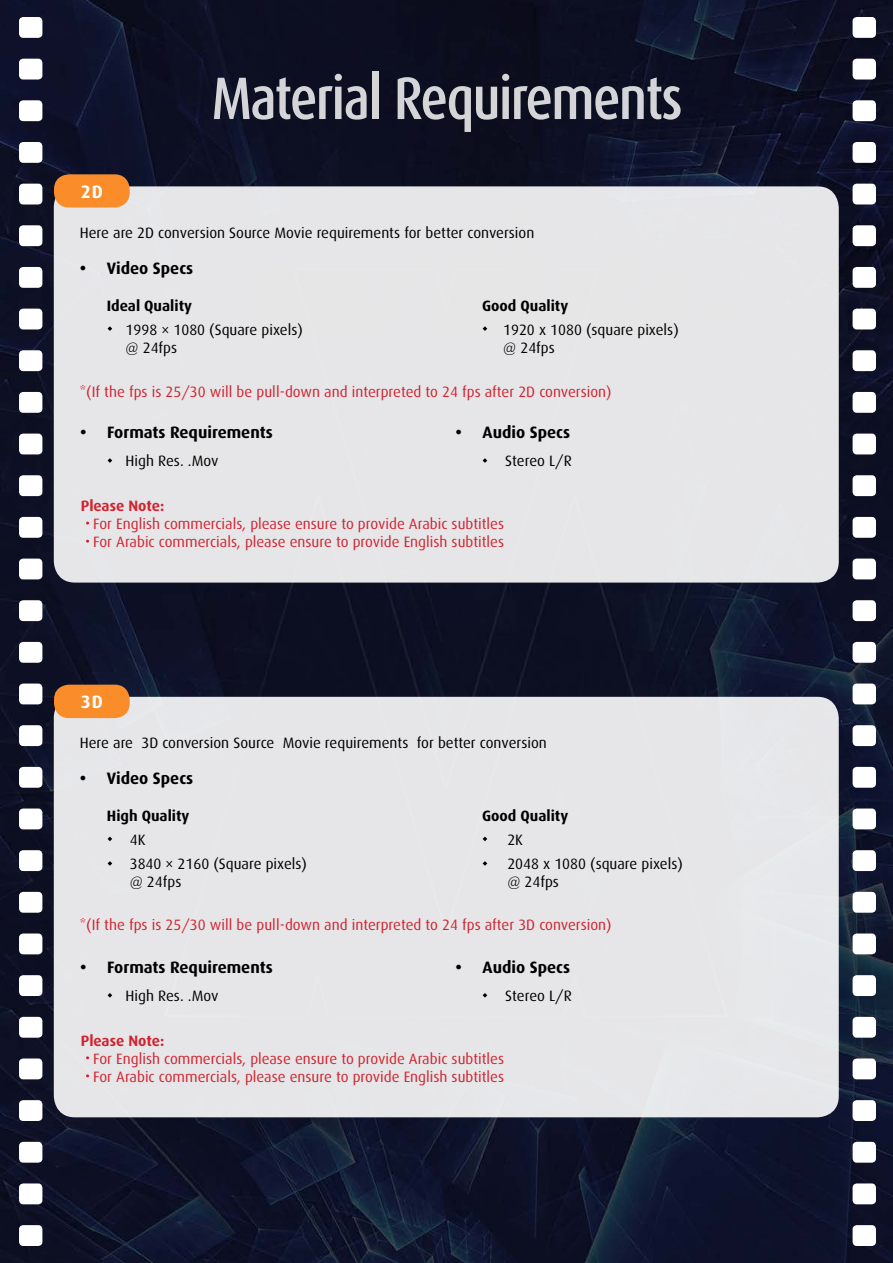
<style>
.page{position:relative;width:893px;height:1263px;background:#fff}
.page>*{position:absolute;margin:0;border:0;box-sizing:border-box;transform-origin:0 0}
.t1{font:500 60px "Dax Condensed";letter-spacing:-.03em;color:#fff}
.t2{font:700 18px "Dax";color:#fff}
.t3{font:700 16.5px "Dax";color:#000}
.t4{font:15px/18px "Dax";color:#d12431}
.t5{font:15px/18px "Dax";color:#000}
.t6{font:700 15px "Dax";color:#000}
.t7{font:700 15px "Dax";color:#d12431}
</style>
<div class="page">
<img style="left:0;top:0;width:893px;height:1263px">
<div style="left:19px;top:17px;width:23px;height:21px;background:#fff;border-radius:4px"></div>
<div style="left:19px;top:350px;width:23px;height:21px;background:#fff;border-radius:4px"></div>
<div style="left:19px;top:725px;width:23px;height:21px;background:#fff;border-radius:4px"></div>
<div style="left:19px;top:184px;width:23px;height:20px;background:#fff;border-radius:4px"></div>
<div style="left:19px;top:517px;width:23px;height:21px;background:#fff;border-radius:4px"></div>
<div style="left:19px;top:892px;width:23px;height:21px;background:#fff;border-radius:4px"></div>
<div style="left:19px;top:1100px;width:23px;height:21px;background:#fff;border-radius:4px"></div>
<div style="left:19px;top:100px;width:23px;height:21px;background:#fff;border-radius:4px"></div>
<div style="left:19px;top:434px;width:23px;height:20px;background:#fff;border-radius:4px"></div>
<div style="left:19px;top:808px;width:23px;height:21px;background:#fff;border-radius:4px"></div>
<div style="left:19px;top:267px;width:23px;height:21px;background:#fff;border-radius:4px"></div>
<div style="left:19px;top:642px;width:23px;height:21px;background:#fff;border-radius:4px"></div>
<div style="left:19px;top:600px;width:23px;height:21px;background:#fff;border-radius:4px"></div>
<div style="left:19px;top:975px;width:23px;height:21px;background:#fff;border-radius:4px"></div>
<div style="left:19px;top:1183px;width:23px;height:21px;background:#fff;border-radius:4px"></div>
<div style="left:19px;top:59px;width:23px;height:21px;background:#fff;border-radius:4px"></div>
<div style="left:19px;top:392px;width:23px;height:21px;background:#fff;border-radius:4px"></div>
<div style="left:19px;top:767px;width:23px;height:21px;background:#fff;border-radius:4px"></div>
<div style="left:19px;top:225px;width:23px;height:21px;background:#fff;border-radius:4px"></div>
<div style="left:19px;top:559px;width:23px;height:20px;background:#fff;border-radius:4px"></div>
<div style="left:19px;top:933px;width:23px;height:21px;background:#fff;border-radius:4px"></div>
<div style="left:19px;top:1142px;width:23px;height:21px;background:#fff;border-radius:4px"></div>
<div style="left:19px;top:142px;width:23px;height:21px;background:#fff;border-radius:4px"></div>
<div style="left:19px;top:475px;width:23px;height:21px;background:#fff;border-radius:4px"></div>
<div style="left:19px;top:850px;width:23px;height:21px;background:#fff;border-radius:4px"></div>
<div style="left:19px;top:1058px;width:23px;height:21px;background:#fff;border-radius:4px"></div>
<div style="left:19px;top:309px;width:23px;height:20px;background:#fff;border-radius:4px"></div>
<div style="left:19px;top:683px;width:23px;height:21px;background:#fff;border-radius:4px"></div>
<div style="left:19px;top:1017px;width:23px;height:21px;background:#fff;border-radius:4px"></div>
<div style="left:19px;top:1225px;width:23px;height:21px;background:#fff;border-radius:4px"></div>
<div style="left:853px;top:17px;width:23px;height:21px;background:#fff;border-radius:4px"></div>
<div style="left:853px;top:350px;width:23px;height:21px;background:#fff;border-radius:4px"></div>
<div style="left:853px;top:725px;width:23px;height:21px;background:#fff;border-radius:4px"></div>
<div style="left:853px;top:184px;width:23px;height:20px;background:#fff;border-radius:4px"></div>
<div style="left:853px;top:517px;width:23px;height:21px;background:#fff;border-radius:4px"></div>
<div style="left:853px;top:892px;width:23px;height:21px;background:#fff;border-radius:4px"></div>
<div style="left:853px;top:1100px;width:23px;height:21px;background:#fff;border-radius:4px"></div>
<div style="left:853px;top:100px;width:23px;height:21px;background:#fff;border-radius:4px"></div>
<div style="left:853px;top:434px;width:23px;height:20px;background:#fff;border-radius:4px"></div>
<div style="left:853px;top:808px;width:23px;height:21px;background:#fff;border-radius:4px"></div>
<div style="left:853px;top:267px;width:23px;height:21px;background:#fff;border-radius:4px"></div>
<div style="left:853px;top:642px;width:23px;height:21px;background:#fff;border-radius:4px"></div>
<div style="left:853px;top:600px;width:23px;height:21px;background:#fff;border-radius:4px"></div>
<div style="left:853px;top:975px;width:23px;height:21px;background:#fff;border-radius:4px"></div>
<div style="left:853px;top:1183px;width:23px;height:21px;background:#fff;border-radius:4px"></div>
<div style="left:853px;top:59px;width:23px;height:21px;background:#fff;border-radius:4px"></div>
<div style="left:853px;top:392px;width:23px;height:21px;background:#fff;border-radius:4px"></div>
<div style="left:853px;top:767px;width:23px;height:21px;background:#fff;border-radius:4px"></div>
<div style="left:853px;top:225px;width:23px;height:21px;background:#fff;border-radius:4px"></div>
<div style="left:853px;top:559px;width:23px;height:20px;background:#fff;border-radius:4px"></div>
<div style="left:853px;top:933px;width:23px;height:21px;background:#fff;border-radius:4px"></div>
<div style="left:853px;top:1142px;width:23px;height:21px;background:#fff;border-radius:4px"></div>
<div style="left:853px;top:142px;width:23px;height:21px;background:#fff;border-radius:4px"></div>
<div style="left:853px;top:475px;width:23px;height:21px;background:#fff;border-radius:4px"></div>
<div style="left:853px;top:850px;width:23px;height:21px;background:#fff;border-radius:4px"></div>
<div style="left:853px;top:1058px;width:23px;height:21px;background:#fff;border-radius:4px"></div>
<div style="left:853px;top:309px;width:23px;height:20px;background:#fff;border-radius:4px"></div>
<div style="left:853px;top:683px;width:23px;height:21px;background:#fff;border-radius:4px"></div>
<div style="left:853px;top:1017px;width:23px;height:21px;background:#fff;border-radius:4px"></div>
<div style="left:853px;top:1225px;width:23px;height:21px;background:#fff;border-radius:4px"></div>
<div style="left:54px;top:186px;width:785px;height:397px;background:#e6e6e8;border-radius:21px"></div>
<div style="left:54px;top:174px;width:76px;height:33px;background:#fa8d29;border-radius:15px"></div>
<svg style="left:108px;top:458px;width:4px;height:5px"></svg>
<svg style="left:108px;top:326px;width:4px;height:5px"></svg>
<svg style="left:483px;top:326px;width:4px;height:5px"></svg>
<svg style="left:483px;top:458px;width:4px;height:5px"></svg>
<div style="left:54px;top:697px;width:785px;height:420px;background:#e6e6e8;border-radius:21px"></div>
<div style="left:54px;top:685px;width:76px;height:33px;background:#fa8d29;border-radius:15px"></div>
<svg style="left:108px;top:993px;width:4px;height:4px"></svg>
<svg style="left:483px;top:993px;width:4px;height:4px"></svg>
<svg style="left:108px;top:837px;width:4px;height:4px"></svg>
<svg style="left:108px;top:861px;width:4px;height:5px"></svg>
<svg style="left:483px;top:837px;width:4px;height:4px"></svg>
<svg style="left:483px;top:861px;width:4px;height:5px"></svg>
<p class="t2" style="left:81px;top:181px;width:24px">2D</p>
<h1 class="t1" style="left:212px;top:65px;width:473px">Material Requirements</h1>
<p class="t5" style="left:80px;top:224px;width:456px">Here are 2D conversion Source Movie requirements for better conversion</p>
<p class="t3" style="left:80px;top:259px;width:115px">• Video Specs</p>
<p class="t6" style="left:107px;top:297px;width:87px">Ideal Quality</p>
<p class="t6" style="left:482px;top:297px;width:88px">Good Quality</p>
<p class="t5" style="left:126px;top:321px;width:179px">1998 × 1080 (Square pixels) @ 24fps</p>
<p class="t5" style="left:503px;top:321px;width:177px">1920 x 1080 (square pixels) @ 24fps</p>
<p class="t4" style="left:80px;top:383px;width:533px">*(If the fps is 25/30 will be pull-down and interpreted to 24 fps after 2D conversion)</p>
<p class="t3" style="left:80px;top:423px;width:194px">• Formats Requirements</p>
<p class="t3" style="left:456px;top:423px;width:116px">• Audio Specs</p>
<p class="t5" style="left:126px;top:452px;width:94px">High Res. .Mov</p>
<p class="t5" style="left:505px;top:452px;width:68px">Stereo L/R</p>
<p class="t7" style="left:81px;top:497px;width:85px">Please Note:</p>
<p class="t4" style="left:93px;top:515px;width:412px">For English commercials, please ensure to provide Arabic subtitles<br>For Arabic commercials, please ensure to provide English subtitles</p>
<p class="t2" style="left:81px;top:692px;width:24px">3D</p>
<p class="t5" style="left:80px;top:734px;width:468px">Here are 3D conversion Source Movie requirements for better conversion</p>
<p class="t3" style="left:80px;top:769px;width:115px">• Video Specs</p>
<p class="t6" style="left:107px;top:808px;width:84px">High Quality</p>
<p class="t6" style="left:482px;top:808px;width:88px">Good Quality</p>
<p class="t5" style="left:130px;top:831px;width:17px">4K</p>
<p class="t5" style="left:507px;top:831px;width:17px">2K</p>
<p class="t5" style="left:130px;top:855px;width:179px">3840 × 2160 (Square pixels) @ 24fps</p>
<p class="t5" style="left:507px;top:855px;width:177px">2048 x 1080 (square pixels) @ 24fps</p>
<p class="t4" style="left:80px;top:916px;width:533px">*(If the fps is 25/30 will be pull-down and interpreted to 24 fps after 3D conversion)</p>
<p class="t3" style="left:80px;top:958px;width:194px">• Formats Requirements</p>
<p class="t3" style="left:456px;top:958px;width:116px">• Audio Specs</p>
<p class="t5" style="left:126px;top:986px;width:94px">High Res. .Mov</p>
<p class="t5" style="left:505px;top:986px;width:68px">Stereo L/R</p>
<p class="t7" style="left:81px;top:1032px;width:85px">Please Note:</p>
<p class="t4" style="left:93px;top:1049px;width:412px">For English commercials, please ensure to provide Arabic subtitles<br>For Arabic commercials, please ensure to provide English subtitles</p>
</div>
